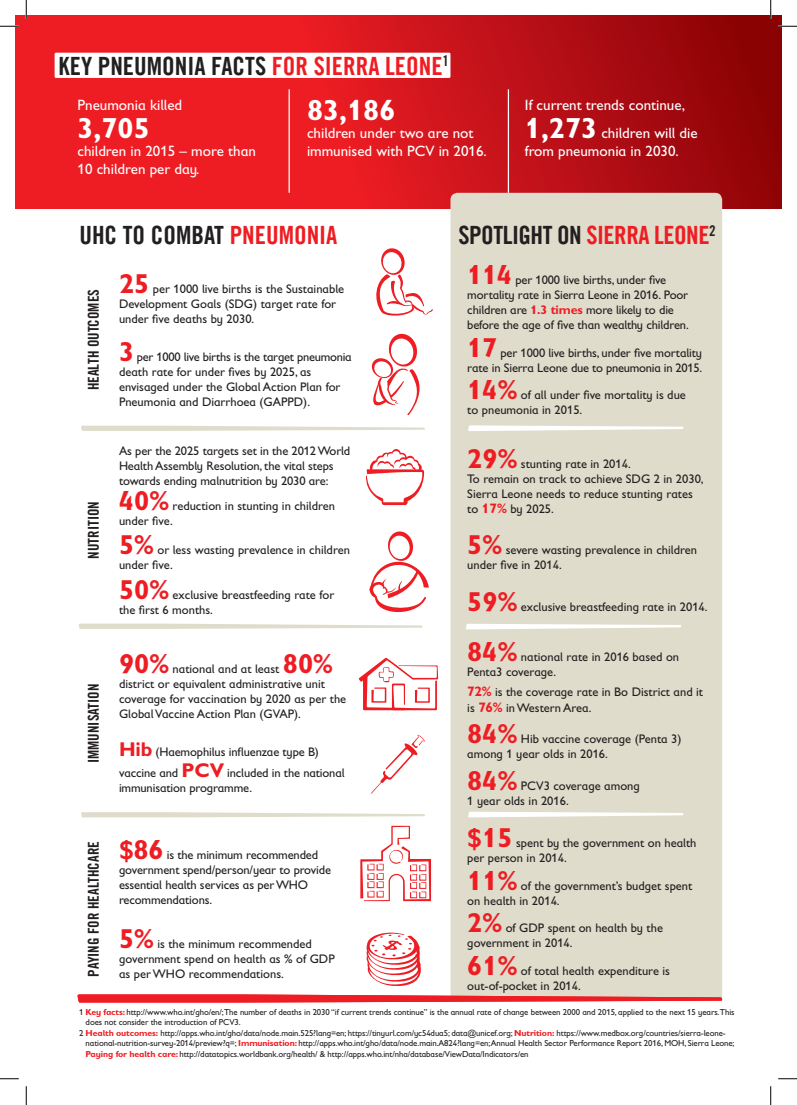
<style>
.page{position:relative;width:797px;height:1105px;background:#fff}
.page>*{position:absolute;margin:0;border:0;box-sizing:border-box;transform-origin:0 0}
.t1{font:700 29.12px "Gill Sans Infant Std";color:#fff}
.t2{font:25.25px "Trade Gothic LT Com Bd Cn 20";color:#231f20}
.t3{font:25.25px "Trade Gothic LT Com Bd Cn 20";letter-spacing:-.02em;color:#231f20}
.t4{font:15px/18px "Gill Sans Infant Std";color:#fff}
.t5{font:15px "Trade Gothic LT Com Bd Cn 20";color:#231f20}
.t6{font:12.5px/15px "Gill Sans Infant Std";color:#231f20}
.t7{font:8.75px "Gill Sans Infant Std";letter-spacing:-.01em;color:#231f20}
.s1{color:#ee1d23}
.s2{font-weight:700;font-size:29.12px}
.s3{font-weight:700;font-size:27.5px;color:#ee1d23}
.s4{font-weight:700;font-size:20px;color:#ee1d23}
.s5{font-weight:700;color:#ee1d23}
.s6{font-weight:700;font-size:13.75px;color:#ee1d23}
</style>
<div class="page">
<svg style="left:16px;top:16px;width:765px;height:192px;background:#cd141a"></svg>
<div style="left:450px;top:193px;width:272px;height:801px;background:#e0dccb"></div>
<div style="left:55px;top:53px;width:395px;height:25px;background:#fff"></div>
<hr style="left:288px;top:89px;width:2px;height:104px;background:#fff">
<hr style="left:508px;top:89px;width:1px;height:104px;background:#fff">
<svg style="left:77px;top:994px;width:645px;height:8px;background:#ed4648"></svg>
<svg style="left:79px;top:624px;width:343px;height:5px;background:#e6e3d5"></svg>
<svg style="left:465px;top:624px;width:216px;height:5px"></svg>
<svg style="left:81px;top:812px;width:344px;height:5px;background:#e6e3d6"></svg>
<svg style="left:468px;top:812px;width:215px;height:5px"></svg>
<svg style="left:81px;top:426px;width:344px;height:5px;background:#e6e3d5"></svg>
<svg style="left:468px;top:425px;width:215px;height:6px"></svg>
<svg style="left:371px;top:333px;width:49px;height:82px"></svg>
<svg style="left:366px;top:932px;width:55px;height:54px"></svg>
<svg style="left:360px;top:826px;width:71px;height:75px"></svg>
<svg style="left:370px;top:735px;width:55px;height:59px"></svg>
<svg style="left:358px;top:658px;width:80px;height:52px"></svg>
<svg style="left:369px;top:531px;width:60px;height:82px"></svg>
<svg style="left:365px;top:449px;width:59px;height:56px"></svg>
<svg style="left:376px;top:248px;width:57px;height:68px"></svg>
<svg style="left:0;top:25px;width:19px;height:2px"></svg>
<svg style="left:778px;top:25px;width:19px;height:2px"></svg>
<svg style="left:0;top:1078px;width:19px;height:1px"></svg>
<svg style="left:778px;top:1078px;width:19px;height:1px"></svg>
<svg style="left:25px;top:0;width:2px;height:19px"></svg>
<svg style="left:25px;top:1086px;width:2px;height:19px"></svg>
<svg style="left:770px;top:0;width:1px;height:19px"></svg>
<svg style="left:770px;top:1086px;width:1px;height:19px"></svg>
<h2 class="t2" style="left:59px;top:50px;width:392px">KEY PNEUMONIA FACTS <span class="s1">FOR SIERRA LEONE</span><sup>1</sup></h2>
<p class="t4" style="left:77px;top:96px;width:106px">Pneumonia killed</p>
<h1 class="t1" style="left:77px;top:111px;width:74px">3,705</h1>
<p class="t4" style="left:77px;top:142px;width:180px">children in 2015 – more than<br>10 children per day.</p>
<h1 class="t1" style="left:307px;top:93px;width:90px">83,186</h1>
<p class="t4" style="left:307px;top:124px;width:181px">children under two are not immunised with PCV in 2016.</p>
<p class="t4" style="left:525px;top:91px;width:174px;line-height:27.5px">If current trends continue,<br><span class="s2">1,273</span> children will die</p>
<p class="t4" style="left:525px;top:142px;width:155px">from pneumonia in 2030.</p>
<h2 class="t2" style="left:79px;top:220px;width:259px">UHC TO COMBAT <span class="s1">PNEUMONIA</span></h2>
<h2 class="t3" style="left:458px;top:220px;width:258px">SPOTLIGHT ON <span class="s1">SIERRA LEONE</span><sup>2</sup></h2>
<p class="t5" style="left:84px;top:390px;width:103px;rotate:-90deg">HEALTH OUTCOMES</p>
<p class="t5" style="left:84px;top:559px;width:59px;rotate:-90deg">NUTRITION</p>
<p class="t5" style="left:84px;top:763px;width:81px;rotate:-90deg">IMMUNISATION</p>
<p class="t6" style="left:119px;top:281px;width:227px"><span class="s3">25</span> per 1000 live births is the Sustainable<br>Development Goals (SDG) target rate for under five deaths by 2030.</p>
<p class="t6" style="left:119px;top:349px;width:234px"><span class="s3">3</span> per 1000 live births is the target pneumonia death rate for under fives by 2025, as envisaged under the Global Action Plan for Pneumonia and Diarrhoea (GAPPD).</p>
<p class="t6" style="left:119px;top:443px;width:233px">As per the 2025 targets set in the 2012 World<br>Health Assembly Resolution, the vital steps towards ending malnutrition by 2030 are:</p>
<p class="t6" style="left:119px;top:499px;width:217px"><span class="s3">40%</span> reduction in stunting in children under five.</p>
<p class="t6" style="left:119px;top:542px;width:232px"><span class="s3">5%</span> or less wasting prevalence in children under five.</p>
<p class="t6" style="left:119px;top:587px;width:217px"><span class="s3">50%</span> exclusive breastfeeding rate for the first 6 months.</p>
<p class="t6" style="left:119px;top:661px;width:229px"><span class="s3">90%</span> national and at least <span class="s3">80% </span>district or equivalent administrative unit coverage for vaccination by 2020 as per the Global Vaccine Action Plan (GVAP).</p>
<p class="t6" style="left:119px;top:741px;width:227px;line-height:21.2px"><span class="s4">Hib</span> (Haemophilus influenzae type B) vaccine and <span class="s4">PCV</span> included in the national</p>
<p class="t6" style="left:119px;top:781px;width:135px">immunisation programme.</p>
<p class="t5" style="left:84px;top:977px;width:137px;rotate:-90deg">PAYING FOR HEALTHCARE</p>
<p class="t6" style="left:119px;top:847px;width:214px"><span class="s3">$86</span> is the minimum recommended government spend/person/year to provide essential health services as per WHO recommendations.</p>
<p class="t6" style="left:119px;top:936px;width:217px"><span class="s3">5%</span> is the minimum recommended government spend on health as % of GDP as per WHO recommendations.</p>
<p class="t6" style="left:467px;top:272px;width:223px"><span class="s3">114</span> per 1000 live births, under five mortality rate in Sierra Leone in 2016. Poor children are <span class="s5">1.3 times</span> more likely to die before the age of five than wealthy children.</p>
<p class="t6" style="left:467px;top:345px;width:236px"><span class="s3">17</span> per 1000 live births, under five mortality rate in Sierra Leone due to pneumonia in 2015.</p>
<p class="t6" style="left:467px;top:387px;width:220px"><span class="s3">14%</span> of all under five mortality is due to pneumonia in 2015.</p>
<p class="t6" style="left:467px;top:456px;width:238px"><span class="s3">29%</span> stunting rate in 2014.<br>To remain on track to achieve SDG 2 in 2030,<br>Sierra Leone needs to reduce stunting rates to <span class="s6">17%</span> by 2025.</p>
<p class="t6" style="left:467px;top:542px;width:231px"><span class="s3">5%</span> severe wasting prevalence in children under five in 2014.</p>
<p class="t6" style="left:467px;top:599px;width:242px"><span class="s3">59%</span> exclusive breastfeeding rate in 2014.</p>
<p class="t6" style="left:467px;top:649px;width:213px"><span class="s3">84%</span> national rate in 2016 based on<br>Penta3 coverage.</p>
<p class="t6" style="left:467px;top:683px;width:237px;line-height:16.5px"><span class="s6">72%</span> is the coverage rate in Bo District and it is <span class="s6">76%</span> in Western Area.</p>
<p class="t6" style="left:467px;top:732px;width:216px"><span class="s3">84%</span> Hib vaccine coverage (Penta 3) among 1 year olds in 2016.</p>
<p class="t6" style="left:467px;top:778px;width:174px"><span class="s3">84%</span> PCV3 coverage among<br>1 year olds in 2016.</p>
<p class="t6" style="left:467px;top:835px;width:231px"><span class="s3">$15</span> spent by the government on health per person in 2014.</p>
<p class="t6" style="left:467px;top:878px;width:226px"><span class="s3">11%</span> of the government’s budget spent on health in 2014.</p>
<p class="t6" style="left:467px;top:920px;width:197px"><span class="s3">2%</span> of GDP spent on health by the government in 2014.</p>
<p class="t6" style="left:467px;top:963px;width:204px"><span class="s3">61%</span> of total health expenditure is out-of-pocket in 2014.</p>
<p class="t7" style="left:79px;top:1007px;width:657px">1 <span class="s5">Key facts:</span> http://www.who.int/gho/en/;The number of deaths in 2030 “if current trends continue” is the annual rate of change between 2000 and 2015, applied to the next 15 years.This</p>
<p class="t7" style="left:86px;top:1017px;width:157px">does not consider the introduction of PCV3.</p>
<p class="t7" style="left:79px;top:1028px;width:648px">2 <span class="s5">Health outcomes:</span> http://apps.who.int/gho/data/node.main.525?lang=en; https://tinyurl.com/yc54dua5; data@unicef.org; <span class="s5">Nutrition:</span> https://www.medbox.org/countries/sierra-leone-</p>
<p class="t7" style="left:86px;top:1038px;width:650px">national-nutrition-survey-2014/preview?q=; <span class="s5">Immunisation:</span> http://apps.who.int/gho/data/node.main.A824?lang=en;Annual Health Sector Performance Report 2016, MOH, Sierra Leone;</p>
<p class="t7" style="left:86px;top:1049px;width:444px"><span class="s5">Paying for health care:</span> http://datatopics.worldbank.org/health/ &amp; http://apps.who.int/nha/database/ViewData/Indicators/en</p>
</div>
